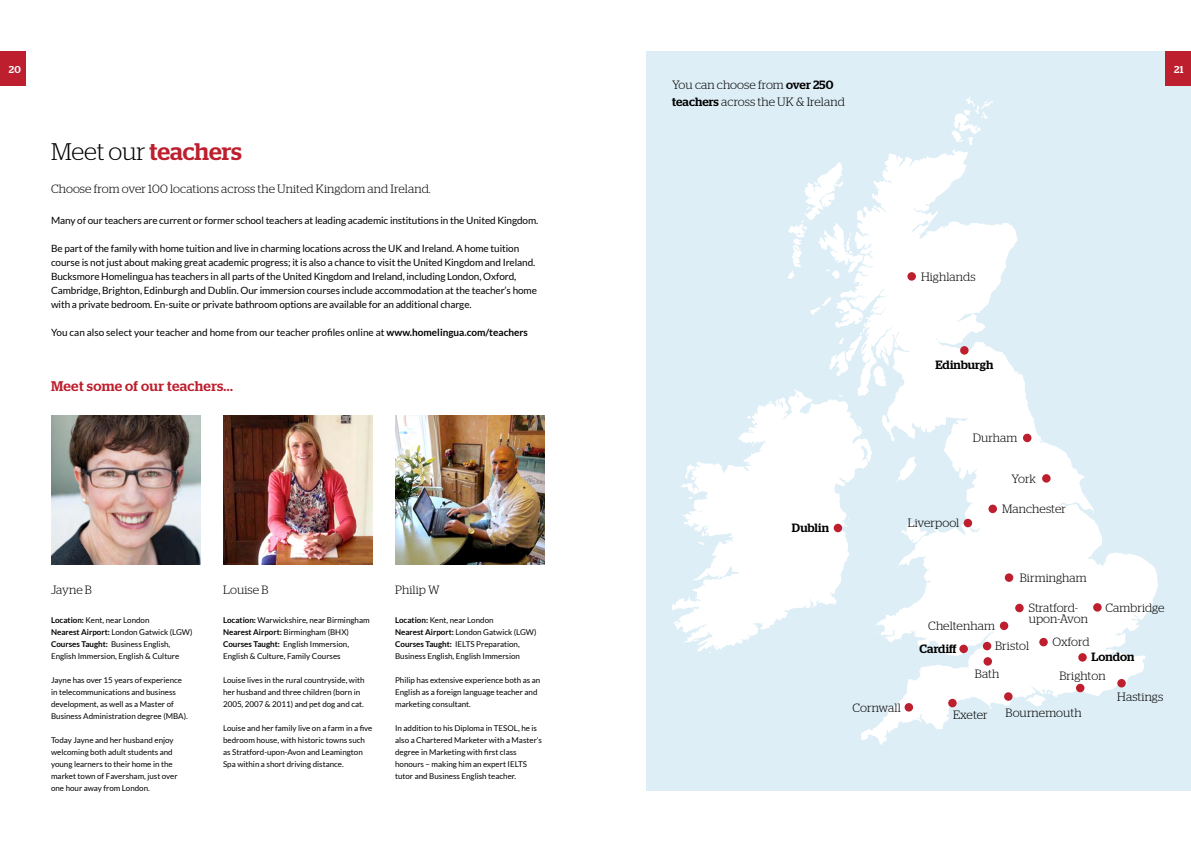
<style>
.page{position:relative;width:1191px;height:842px;background:#fff}
.page>*{position:absolute;margin:0;border:0;box-sizing:border-box;transform-origin:0 0}
.t1{font:500 24px "Stag";letter-spacing:-.005em;color:#bd1f2e}
.t2{font:500 14px "Stag";letter-spacing:.02em;color:#bd1f2e}
.t3{font:300 12px/11px "Stag";letter-spacing:.01em;color:#000}
.t4{font:500 12px "Stag";letter-spacing:.01em;color:#000}
.t5{font:10px/14px "Lato";letter-spacing:-.01em;color:#000}
.t6{font:500 10px "Stag";color:#fff}
.t7{font:8px/12px "Lato";color:#000}
.s1{font-weight:300;color:#000}
.s2{font-weight:700}
.s3{font-weight:500}
</style>
<div class="page">
<div style="left:646px;top:51px;width:545px;height:740px;background:#ddeef6"></div>
<svg style="left:951px;top:97px;width:41px;height:48px"></svg>
<svg style="left:840px;top:150px;width:318px;height:595px"></svg>
<svg style="left:1025px;top:691px;width:25px;height:15px"></svg>
<svg style="left:810px;top:297px;width:79px;height:89px"></svg>
<svg style="left:896px;top:456px;width:20px;height:26px"></svg>
<svg style="left:901px;top:523px;width:26px;height:20px"></svg>
<svg style="left:672px;top:390px;width:200px;height:262px;fill:#fff"></svg>
<svg style="left:787px;top:162px;width:76px;height:117px"></svg>
<img style="left:223px;top:415px;width:149px;height:150px">
<img style="left:51px;top:415px;width:149px;height:150px">
<img style="left:395px;top:416px;width:149px;height:149px">
<div style="left:833px;top:524px;width:9px;height:8px;background:#bd1f2e;border-radius:50%"></div>
<div style="left:1023px;top:434px;width:8px;height:8px;background:#bd1f2e;border-radius:50%"></div>
<div style="left:960px;top:346px;width:8px;height:9px;background:#bd1f2e;border-radius:50%"></div>
<div style="left:1042px;top:474px;width:8px;height:9px;background:#bd1f2e;border-radius:50%"></div>
<div style="left:988px;top:505px;width:9px;height:8px;background:#bd1f2e;border-radius:50%"></div>
<div style="left:963px;top:519px;width:9px;height:8px;background:#bd1f2e;border-radius:50%"></div>
<svg style="left:1004px;top:573px;width:9px;height:9px"></svg>
<div style="left:1015px;top:604px;width:8px;height:8px;background:#bd1f2e;border-radius:50%"></div>
<div style="left:959px;top:645px;width:9px;height:8px;background:#bd1f2e;border-radius:50%"></div>
<div style="left:999px;top:621px;width:9px;height:9px;background:#bd1f2e;border-radius:50%"></div>
<div style="left:1093px;top:603px;width:8px;height:9px;background:#bd1f2e;border-radius:50%"></div>
<div style="left:1039px;top:638px;width:8px;height:8px;background:#bd1f2e;border-radius:50%"></div>
<div style="left:1078px;top:653px;width:8px;height:9px;background:#bd1f2e;border-radius:50%"></div>
<div style="left:1117px;top:679px;width:8px;height:8px;background:#bd1f2e;border-radius:50%"></div>
<div style="left:1076px;top:684px;width:8px;height:8px;background:#bd1f2e;border-radius:50%"></div>
<div style="left:1004px;top:692px;width:8px;height:9px;background:#bd1f2e;border-radius:50%"></div>
<div style="left:982px;top:642px;width:9px;height:8px;background:#bd1f2e;border-radius:50%"></div>
<div style="left:983px;top:657px;width:9px;height:9px;background:#bd1f2e;border-radius:50%"></div>
<div style="left:948px;top:699px;width:8px;height:8px;background:#bd1f2e;border-radius:50%"></div>
<div style="left:904px;top:703px;width:9px;height:8px;background:#bd1f2e;border-radius:50%"></div>
<div style="left:907px;top:272px;width:9px;height:9px;background:#bd1f2e;border-radius:50%"></div>
<div style="left:1165px;top:51px;width:26px;height:35px;background:#bd1f2e"></div>
<div style="left:0;top:51px;width:26px;height:35px;background:#bd1f2e"></div>
<p class="t6" style="left:9px;top:64px;width:13px">20</p>
<p class="t6" style="left:1174px;top:64px;width:11px">21</p>
<h1 class="t1" style="left:51px;top:137px;width:192px"><span class="s1">Meet our</span> teachers</h1>
<h3 class="t3" style="left:51px;top:183px;width:381px">Choose from over 100 locations across the United Kingdom and Ireland.</h3>
<p class="t5" style="left:51px;top:214px;width:489px">Many of our teachers are current or former school teachers at leading academic institutions in the United Kingdom.</p>
<p class="t5" style="left:51px;top:242px;width:487px">Be part of the family with home tuition and live in charming locations across the UK and Ireland. A home tuition course is not just about making great academic progress; it is also a chance to visit the United Kingdom and Ireland.<br>Bucksmore Homelingua has teachers in all parts of the United Kingdom and Ireland, including London, Oxford, Cambridge, Brighton, Edinburgh and Dublin. Our immersion courses include accommodation at the teacher’s home with a private bedroom. En-suite or private bathroom options are available for an additional charge.</p>
<p class="t5" style="left:51px;top:326px;width:478px">You can also select your teacher and home from our teacher profiles online at <span class="s2">www.homelingua.com/teachers</span></p>
<h2 class="t2" style="left:51px;top:378px;width:183px">Meet some of our teachers...</h2>
<h3 class="t3" style="left:51px;top:584px;width:42px">Jayne B</h3>
<p class="t7" style="left:51px;top:614px;width:143px"><span class="s2">Location:</span> Kent, near London<br><span class="s2">Nearest Airport:</span> London Gatwick (LGW)<br><span class="s2">Courses Taught:</span> Business English, English Immersion, English &amp; Culture</p>
<p class="t7" style="left:51px;top:674px;width:138px">Jayne has over 15 years of experience in telecommunications and business development, as well as a Master of Business Administration degree (MBA).</p>
<p class="t7" style="left:51px;top:734px;width:128px">Today Jayne and her husband enjoy welcoming both adult students and young learners to their home in the market town of Faversham, just over one hour away from London.</p>
<h3 class="t3" style="left:223px;top:584px;width:47px">Louise B</h3>
<p class="t7" style="left:223px;top:614px;width:148px"><span class="s2">Location:</span> Warwickshire, near Birmingham <span class="s2">Nearest Airport:</span> Birmingham (BHX)<br><span class="s2">Courses Taught:</span> English Immersion, English &amp; Culture, Family Courses</p>
<p class="t7" style="left:223px;top:674px;width:143px">Louise lives in the rural countryside, with her husband and three children (born in<br>2005, 2007 &amp; 2011) and pet dog and cat.</p>
<p class="t7" style="left:223px;top:722px;width:151px">Louise and her family live on a farm in a five bedroom house, with historic towns such as Stratford-upon-Avon and Leamington Spa within a short driving distance.</p>
<h3 class="t3" style="left:395px;top:584px;width:46px">Philip W</h3>
<p class="t7" style="left:395px;top:614px;width:143px"><span class="s2">Location:</span> Kent, near London<br><span class="s2">Nearest Airport:</span> London Gatwick (LGW)<br><span class="s2">Courses Taught:</span> IELTS Preparation, Business English, English Immersion</p>
<p class="t7" style="left:395px;top:674px;width:147px">Philip has extensive experience both as an<br>English as a foreign language teacher and marketing consultant.</p>
<p class="t7" style="left:395px;top:722px;width:148px">In addition to his Diploma in TESOL, he is also a Chartered Marketer with a Master’s degree in Marketing with first class honours – making him an expert IELTS tutor and Business English teacher.</p>
<h3 class="t3" style="left:672px;top:76px;width:174px;line-height:17px">You can choose from <span class="s3">over 250 teachers</span> across the UK &amp; Ireland</h3>
<h3 class="t3" style="left:921px;top:271px;width:56px">Highlands</h3>
<h3 class="t4" style="left:935px;top:358px;width:60px">Edinburgh</h3>
<h3 class="t4" style="left:792px;top:521px;width:39px">Dublin</h3>
<h3 class="t3" style="left:972px;top:432px;width:46px">Durham</h3>
<h3 class="t3" style="left:1011px;top:473px;width:26px">York</h3>
<h3 class="t3" style="left:907px;top:517px;width:53px">Liverpool</h3>
<h3 class="t3" style="left:1002px;top:503px;width:65px">Manchester</h3>
<h3 class="t3" style="left:1019px;top:572px;width:69px">Birmingham</h3>
<h3 class="t3" style="left:928px;top:620px;width:68px">Cheltenham</h3>
<h3 class="t3" style="left:1028px;top:602px;width:61px">Stratford&shy;upon-Avon</h3>
<h3 class="t3" style="left:1105px;top:602px;width:60px">Cambridge</h3>
<h3 class="t3" style="left:852px;top:702px;width:50px">Cornwall</h3>
<h3 class="t4" style="left:919px;top:642px;width:39px">Cardiff</h3>
<h3 class="t3" style="left:995px;top:641px;width:35px">Bristol</h3>
<h3 class="t3" style="left:1052px;top:636px;width:39px">Oxford</h3>
<h3 class="t4" style="left:1091px;top:650px;width:44px">London</h3>
<h3 class="t3" style="left:974px;top:668px;width:26px">Bath</h3>
<h3 class="t3" style="left:1059px;top:670px;width:48px">Brighton</h3>
<h3 class="t3" style="left:1005px;top:707px;width:78px">Bournemouth</h3>
<h3 class="t3" style="left:953px;top:709px;width:36px">Exeter</h3>
<h3 class="t3" style="left:1117px;top:691px;width:47px">Hastings</h3>
</div>
